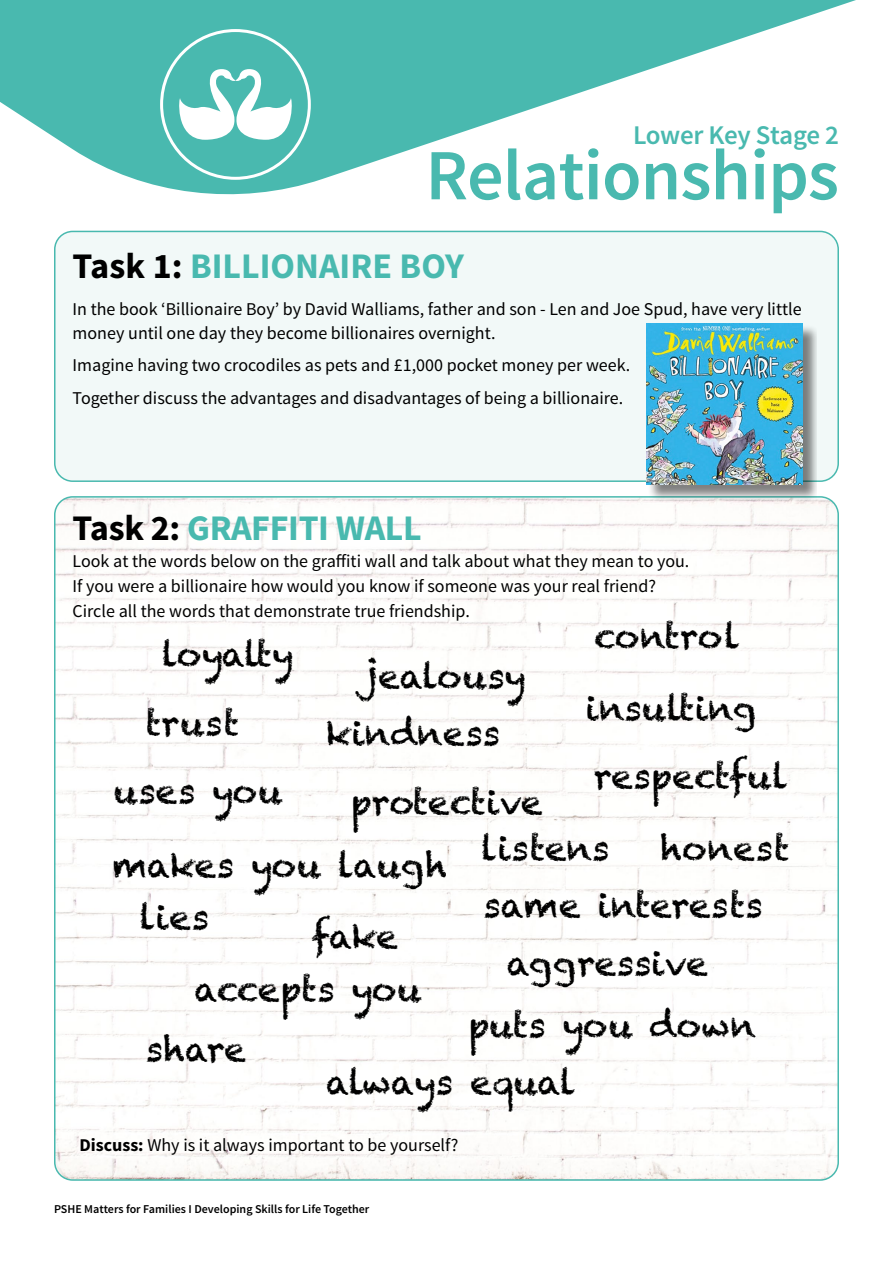
<style>
.page{position:relative;width:893px;height:1263px;background:#fff}
.page>*{position:absolute;margin:0;border:0;box-sizing:border-box;transform-origin:0 0}
.t1{font:600 72px "Source Sans Pro";letter-spacing:-.01em;color:#49b9af}
.t2{font:700 36px "Source Sans Pro";letter-spacing:-.01em;color:#49b9af}
.t3{font:34.35px/57.2px "Chalkduster";color:#000}
.t4{font:34.35px "Chalkduster";letter-spacing:-.04em;color:#000}
.t5{font:600 27px "Source Sans Pro";letter-spacing:-.015em;color:#49b9af}
.t6{font:18px/25.2px "Source Sans Pro";color:#000}
.t7{font:600 12px "Source Sans Pro";color:#000}
.s1{color:#000}
.s2{font-weight:700}
</style>
<div class="page">
<svg style="left:0;top:0;width:856px;height:195px;fill:#49b9af"></svg>
<div style="left:162px;top:31px;width:147px;height:147px;background:#49b9af;border-radius:50%"></div>
<svg style="left:179px;top:69px;width:113px;height:71px"></svg>
<div style="left:160px;top:29px;width:151px;height:151px;border:3px solid #fff;border-radius:50%"></div>
<div style="left:55px;top:231px;width:783px;height:250px;background:#f2f9f8;border-radius:18px"></div>
<div style="left:54px;top:231px;width:785px;height:251px;border:2px solid #49b9af;border-radius:18px"></div>
<img style="left:57px;top:499px;width:779px;height:679px">
<div style="left:648px;top:324px;width:168px;height:178px;background:#000;opacity:.5"></div>
<img style="left:647px;top:323px;width:155px;height:162px">
<h3 class="t5" style="left:633px;top:118px;width:207px">Lower Key Stage 2</h3>
<h1 class="t1" style="left:426px;top:130px;width:415px">Relationships</h1>
<h2 class="t2" style="left:73px;top:243px;width:393px"><span class="s1">Task 1:</span> BILLIONAIRE BOY</h2>
<p class="t6" style="left:73px;top:297px;width:731px;line-height:24px">In the book ‘Billionaire Boy’ by David Walliams, father and son - Len and Joe Spud, have very little money until one day they become billionaires overnight.</p>
<p class="t6" style="left:73px;top:349px;width:559px;line-height:32.5px">Imagine having two crocodiles as pets and £1,000 pocket money per week.<br>Together discuss the advantages and disadvantages of being a billionaire.</p>
<h2 class="t2" style="left:73px;top:505px;width:351px"><span class="s1">Task 2:</span> GRAFFITI WALL</h2>
<p class="t6" style="left:73px;top:548px;width:618px">Look at the words below on the graffiti wall and talk about what they mean to you.<br>If you were a billionaire how would you know if someone was your real friend?<br>Circle all the words that demonstrate true friendship.</p>
<h3 class="t3" style="left:594px;top:607px;width:147px">control</h3>
<h3 class="t4" style="left:162px;top:634px;width:133px">loyalty</h3>
<h3 class="t3" style="left:362px;top:647px;width:166px">jealousy</h3>
<h3 class="t3" style="left:586px;top:679px;width:172px">insulting</h3>
<h3 class="t3" style="left:146px;top:695px;width:95px">trust</h3>
<h3 class="t3" style="left:325px;top:705px;width:177px">kindness</h3>
<h3 class="t3" style="left:594px;top:748px;width:196px">respectful</h3>
<h3 class="t3" style="left:114px;top:762px;width:170px">uses you</h3>
<h3 class="t3" style="left:350px;top:774px;width:194px">protective</h3>
<h3 class="t3" style="left:481px;top:820px;width:130px">listens</h3>
<h3 class="t3" style="left:661px;top:820px;width:130px">honest</h3>
<h3 class="t3" style="left:112px;top:837px;width:336px">makes you laugh</h3>
<h3 class="t3" style="left:484px;top:877px;width:281px">same interests</h3>
<h3 class="t3" style="left:139px;top:888px;width:71px">lies</h3>
<h3 class="t3" style="left:312px;top:907px;width:88px">fake</h3>
<h3 class="t3" style="left:507px;top:934px;width:202px">aggressive</h3>
<h3 class="t3" style="left:194px;top:960px;width:228px">accepts you</h3>
<h3 class="t3" style="left:326px;top:996px;width:431px;text-indent:142px">puts you down always equal</h3>
<h3 class="t3" style="left:146px;top:1020px;width:101px">share</h3>
<p class="t6" style="left:79px;top:1133px;width:381px"><span class="s2">Discuss:</span> Why is it always important to be yourself?</p>
<p class="t7" style="left:54px;top:1201px;width:317px">PSHE Matters for Families I Developing Skills for Life Together</p>
</div>
